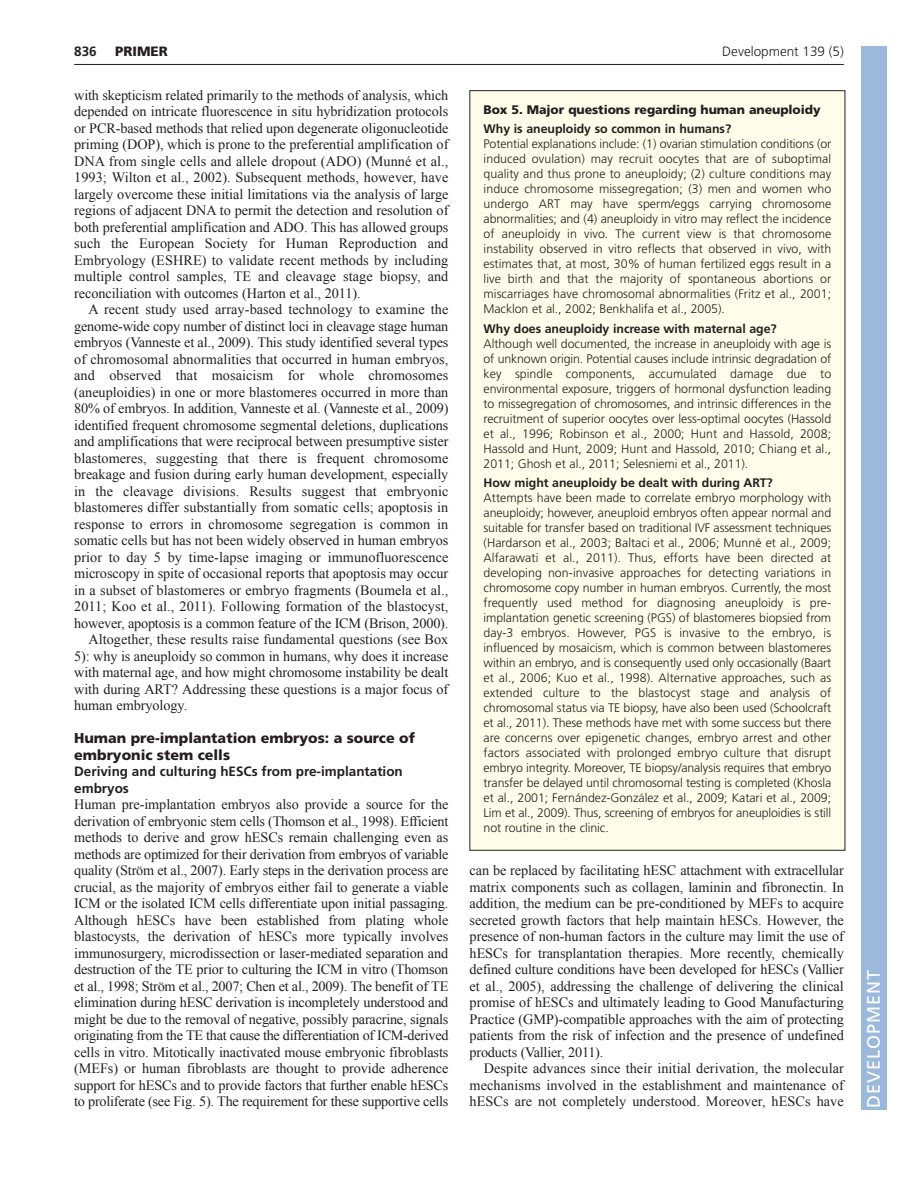
<style>
.page{position:relative;width:918px;height:1188px;background:#fff}
.page>*{position:absolute;margin:0;border:0;box-sizing:border-box;transform-origin:0 0}
.t1{font:18px "Frutiger LT Std";letter-spacing:.055em;color:#fff}
.t2{font:14.25px/16.5px "Times New Roman";letter-spacing:-.005em;color:#231f20;text-align:justify}
.t3{font:900 14.25px/16.5px "Frutiger LT Std";color:#231f20}
.t4{font:700 13.5px/16.5px "Frutiger LT Std";color:#231f20}
.t5{font:300 13.5px "Frutiger LT Std";color:#231f20}
.t6{font:900 13.5px "Frutiger LT Std";color:#231f20}
.t7{font:300 12.3px/15px "Frutiger LT Std";letter-spacing:-.005em;color:#231f20;text-align:justify}
.t8{font:700 12.3px "Frutiger LT Std";letter-spacing:-.005em;color:#231f20}
.t9{font:900 12.3px "Frutiger LT Std";letter-spacing:-.005em;color:#231f20}
.s1{font-style:italic}
</style>
<div class="page">
<hr style="left:74px;top:64px;width:770px;height:1px;background:#231f20">
<div style="left:470px;top:91px;width:375px;height:759px;background:#fffde9"></div>
<div style="left:861px;top:46px;width:25px;height:1064px;background:#9cb9db"></div>
<p class="t6" style="left:115px;top:46px;width:54px">PRIMER</p>
<p class="t5" style="left:722px;top:46px;width:123px">Development 139 (5)</p>
<p class="t4" style="left:74px;top:44px;width:24px">836</p>
<p class="t2" style="left:74px;top:87px;width:376px">with skepticism related primarily to the methods of analysis, which depended on intricate fluorescence in situ hybridization protocols or PCR-based methods that relied upon degenerate oligonucleotide priming (DOP), which is prone to the preferential amplification of DNA from single cells and allele dropout (ADO) (Munné et al., 1993; Wilton et al., 2002). Subsequent methods, however, have largely overcome these initial limitations via the analysis of large regions of adjacent DNA to permit the detection and resolution of both preferential amplification and ADO. This has allowed groups such the European Society for Human Reproduction and Embryology (ESHRE) to validate recent methods by including multiple control samples, TE and cleavage stage biopsy, and reconciliation with outcomes (Harton et al., 2011).</p>
<p class="t2" style="left:88px;top:301px;width:361px">A recent study used array-based technology to examine the</p>
<p class="t2" style="left:74px;top:318px;width:376px">genome-wide copy number of distinct loci in cleavage stage human</p>
<p class="t2" style="left:74px;top:334px;width:376px">embryos (Vanneste et al., 2009). This study identified several types</p>
<p class="t2" style="left:74px;top:351px;width:376px">of chromosomal abnormalities that occurred in human embryos,</p>
<p class="t2" style="left:74px;top:367px;width:376px">and observed that mosaicism for whole chromosomes</p>
<p class="t2" style="left:74px;top:384px;width:376px">(aneuploidies) in one or more blastomeres occurred in more than</p>
<p class="t2" style="left:74px;top:400px;width:376px">80% of embryos. In addition, Vanneste et al. (Vanneste et al., 2009)</p>
<p class="t2" style="left:74px;top:417px;width:376px">identified frequent chromosome segmental deletions, duplications</p>
<p class="t2" style="left:74px;top:433px;width:376px">and amplifications that were reciprocal between presumptive sister</p>
<p class="t2" style="left:74px;top:450px;width:376px">blastomeres, suggesting that there is frequent chromosome</p>
<p class="t2" style="left:74px;top:466px;width:376px">breakage and fusion during early human development, especially</p>
<p class="t2" style="left:74px;top:483px;width:376px">in the cleavage divisions. Results suggest that embryonic</p>
<p class="t2" style="left:74px;top:499px;width:376px">blastomeres differ substantially from somatic cells; apoptosis in</p>
<p class="t2" style="left:74px;top:516px;width:376px">response to errors in chromosome segregation is common in</p>
<p class="t2" style="left:74px;top:532px;width:376px">somatic cells but has not been widely observed in human embryos</p>
<p class="t2" style="left:74px;top:549px;width:376px">prior to day 5 by time-lapse imaging or immunofluorescence</p>
<p class="t2" style="left:74px;top:565px;width:376px">microscopy in spite of occasional reports that apoptosis may occur</p>
<p class="t2" style="left:74px;top:582px;width:376px">in a subset of blastomeres or embryo fragments (Boumela et al.,</p>
<p class="t2" style="left:74px;top:598px;width:376px">2011; Koo et al., 2011). Following formation of the blastocyst,</p>
<p class="t2" style="left:74px;top:615px;width:376px">however, apoptosis is a common feature of the ICM (Brison, 2000).</p>
<p class="t2" style="left:88px;top:631px;width:361px">Altogether, these results raise fundamental questions (see Box</p>
<p class="t2" style="left:74px;top:648px;width:376px">5): why is aneuploidy so common in humans, why does it increase</p>
<p class="t2" style="left:74px;top:664px;width:376px">with maternal age, and how might chromosome instability be dealt</p>
<p class="t2" style="left:74px;top:681px;width:376px">with during ART? Addressing these questions is a major focus of</p>
<p class="t2" style="left:74px;top:697px;width:115px">human embryology.</p>
<p class="t3" style="left:74px;top:731px;width:342px">Human pre-implantation embryos: a source of embryonic stem cells</p>
<p class="t4" style="left:74px;top:764px;width:330px">Deriving and culturing hESCs from pre-implantation embryos</p>
<p class="t2" style="left:74px;top:796px;width:376px">Human pre-implantation embryos also provide a source for the derivation of embryonic stem cells (Thomson et al., 1998). Efficient methods to derive and grow hESCs remain challenging even as methods are optimized for their derivation from embryos of variable quality (Ström et al., 2007). Early steps in the derivation process are crucial, as the majority of embryos either fail to generate a viable ICM or the isolated ICM cells differentiate upon initial passaging.<br>Although hESCs have been established from plating whole blastocysts, the derivation of hESCs more typically involves immunosurgery, microdissection or laser-mediated separation and destruction of the TE prior to culturing the ICM in vitro (Thomson et al., 1998; Ström et al., 2007; Chen et al., 2009). The benefit of TE elimination during hESC derivation is incompletely understood and might be due to the removal of negative, possibly paracrine, signals originating from the TE that cause the differentiation of ICM-derived cells in vitro. Mitotically inactivated mouse embryonic fibroblasts (MEFs) or human fibroblasts are thought to provide adherence support for hESCs and to provide factors that further enable hESCs to proliferate (see Fig. 5). The requirement for these supportive cells</p>
<p class="t9" style="left:484px;top:104px;width:339px">Box 5. Major questions regarding human aneuploidy</p>
<p class="t8" style="left:484px;top:124px;width:249px">Why is aneuploidy so common in humans?</p>
<p class="t7" style="left:484px;top:137px;width:349px">Potential explanations include: (1) ovarian stimulation conditions (or induced ovulation) may recruit oocytes that are of suboptimal quality and thus prone to aneuploidy; (2) culture conditions may induce chromosome missegregation; (3) men and women who undergo ART may have sperm/eggs carrying chromosome abnormalities; and (4) aneuploidy in vitro may reflect the incidence of aneuploidy in vivo<span class="s1">.</span> The current view is that chromosome instability observed in vitro reflects that observed in vivo, with estimates that, at most, 30% of human fertilized eggs result in a live birth and that the majority of spontaneous abortions or miscarriages have chromosomal abnormalities (Fritz et al., 2001; Macklon et al., 2002; Benkhalifa et al., 2005).</p>
<p class="t8" style="left:484px;top:323px;width:295px">Why does aneuploidy increase with maternal age?</p>
<p class="t7" style="left:484px;top:337px;width:349px">Although well documented, the increase in aneuploidy with age is of unknown origin. Potential causes include intrinsic degradation of key spindle components, accumulated damage due to environmental exposure, triggers of hormonal dysfunction leading to missegregation of chromosomes, and intrinsic differences in the recruitment of superior oocytes over less-optimal oocytes (Hassold et al., 1996; Robinson et al., 2000; Hunt and Hassold, 2008; Hassold and Hunt, 2009; Hunt and Hassold, 2010; Chiang et al., 2011; Ghosh et al., 2011; Selesniemi et al., 2011).</p>
<p class="t8" style="left:484px;top:478px;width:291px">How might aneuploidy be dealt with during ART?</p>
<p class="t7" style="left:484px;top:491px;width:349px">Attempts have been made to correlate embryo morphology with aneuploidy; however, aneuploid embryos often appear normal and suitable for transfer based on traditional IVF assessment techniques (Hardarson et al., 2003; Baltaci et al., 2006; Munné et al., 2009; Alfarawati et al., 2011). Thus, efforts have been directed at developing non-invasive approaches for detecting variations in chromosome copy number in human embryos. Currently, the most frequently used method for diagnosing aneuploidy is pre&shy;implantation genetic screening (PGS) of blastomeres biopsied from day-3 embryos. However, PGS is invasive to the embryo, is influenced by mosaicism, which is common between blastomeres within an embryo, and is consequently used only occasionally (Baart et al., 2006; Kuo et al., 1998). Alternative approaches, such as extended culture to the blastocyst stage and analysis of chromosomal status via TE biopsy, have also been used (Schoolcraft et al., 2011). These methods have met with some success but there are concerns over epigenetic changes, embryo arrest and other factors associated with prolonged embryo culture that disrupt embryo integrity. Moreover, TE biopsy/analysis requires that embryo transfer be delayed until chromosomal testing is completed (Khosla et al., 2001; Fernández-González et al., 2009; Katari et al., 2009; Lim et al., 2009). Thus, screening of embryos for aneuploidies is still not routine in the clinic.</p>
<p class="t2" style="left:470px;top:862px;width:376px">can be replaced by facilitating hESC attachment with extracellular matrix components such as collagen, laminin and fibronectin. In addition, the medium can be pre-conditioned by MEFs to acquire secreted growth factors that help maintain hESCs. However, the presence of non-human factors in the culture may limit the use of hESCs for transplantation therapies. More recently, chemically defined culture conditions have been developed for hESCs (Vallier et al., 2005), addressing the challenge of delivering the clinical promise of hESCs and ultimately leading to Good Manufacturing Practice (GMP)-compatible approaches with the aim of protecting patients from the risk of infection and the presence of undefined products (Vallier, 2011).</p>
<p class="t2" style="left:470px;top:1060px;width:376px;text-indent:14px">Despite advances since their initial derivation, the molecular mechanisms involved in the establishment and maintenance of hESCs are not completely understood. Moreover, hESCs have</p>
<p class="t1" style="left:863px;top:1108px;width:140px;rotate:-90deg">DEVELOPMENT</p>
</div>
